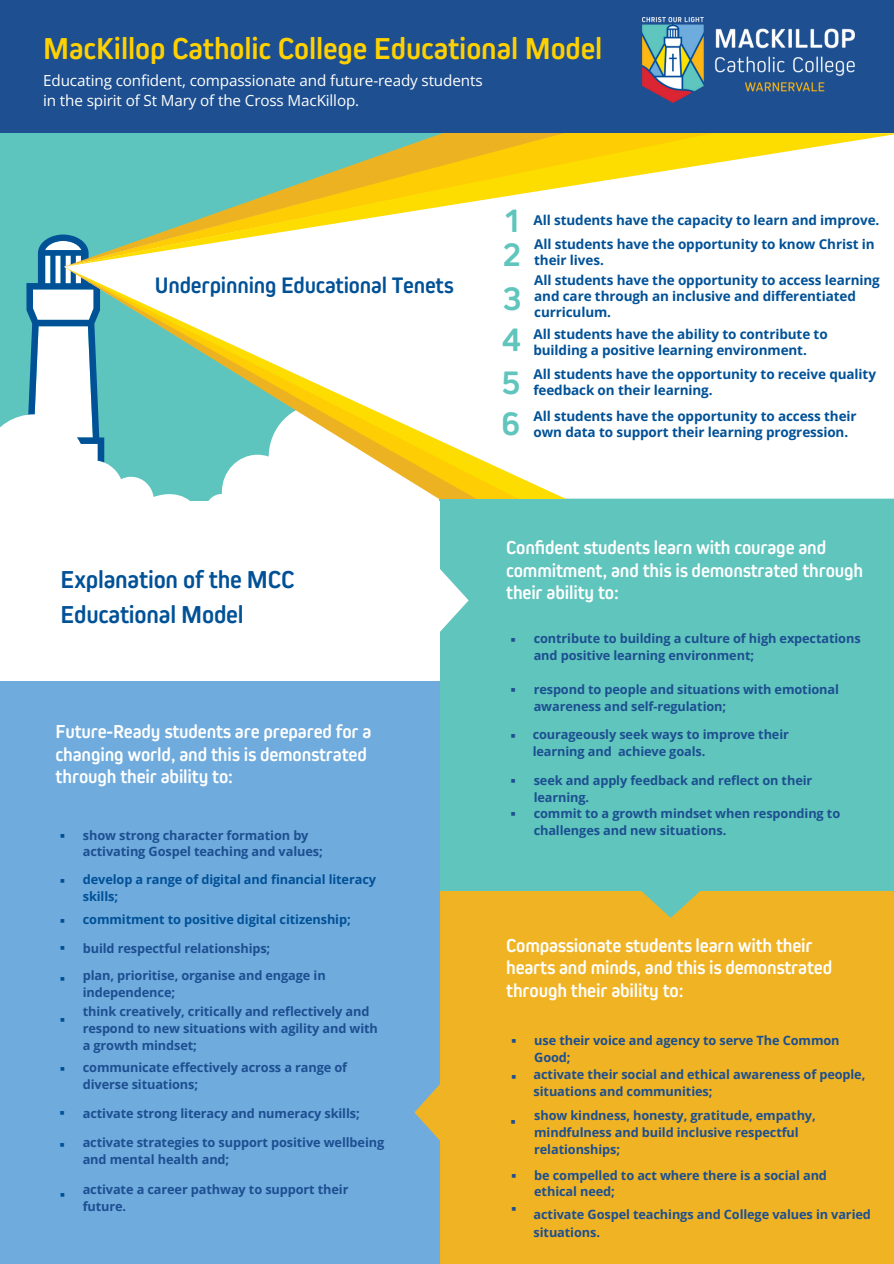
<style>
.page{position:relative;width:894px;height:1264px;background:#fff}
.page>*{position:absolute;margin:0;border:0;box-sizing:border-box;transform-origin:0 0}
.t1{font:700 36px "Kiro";color:#5fc5bd}
.t2{font:700 31.5px "Kiro";letter-spacing:-.005em;color:#ffd100}
.t3{font:700 25.5px/34.8px "Kiro";letter-spacing:-.01em;color:#015197}
.t4{font:700 23.4px "Kiro";letter-spacing:-.01em;color:#015197}
.t5{font:700 19.5px/22.5px "Kiro";letter-spacing:-.01em;color:#fff}
.t6{font:15.3px/20.2px "Open Sans";letter-spacing:-.01em;color:#fffffd}
.t7{font:700 13.5px/15.8px "Open Sans";letter-spacing:-.01em;color:#015197}
.t8{font:13.5px "Noto Sans CJ Ksc";color:#015197}
.t9{font:13.5px "Noto Sans CJ Ksc";color:#1d4f91}
.t10{font:700 12.75px/17px "Open Sans";letter-spacing:-.01em;color:#1d4f91}
.t11{font:700 12.75px/17px "Open Sans";letter-spacing:-.01em;color:#015197}
</style>
<div class="page">
<div style="left:0;top:148px;width:64px;height:86px;background:#5ec5be"></div>
<svg style="left:0;top:234px;width:64px;height:194px"></svg>
<svg style="left:64px;top:267px;width:504px;height:233px"></svg>
<div style="left:439px;top:499px;width:454px;height:392px;background:#5fc5bd"></div>
<div style="left:0;top:678px;width:440px;height:585px;background:#6fabdd"></div>
<div style="left:0;top:501px;width:439px;height:179px;background:#fff"></div>
<svg style="left:439px;top:568px;width:29px;height:64px"></svg>
<div style="left:440px;top:890px;width:453px;height:373px;background:#f0b323"></div>
<svg style="left:638px;top:890px;width:64px;height:27px"></svg>
<svg style="left:64px;top:133px;width:829px;height:134px"></svg>
<div style="left:0;top:0;width:893px;height:133px;background:#1d4f91"></div>
<img style="left:642px;top:18px;width:212px;height:84px">
<svg style="left:414px;top:1084px;width:26px;height:57px"></svg>
<p class="t2" style="left:43px;top:34px;width:560px">MacKillop Catholic College Educational Model</p>
<p class="t6" style="left:43px;top:70px;width:441px">Educating confident, compassionate and future-ready students in the spirit of St Mary of the Cross MacKillop.</p>
<p class="t4" style="left:155px;top:274px;width:300px">Underpinning Educational Tenets</p>
<p class="t1" style="left:501px;top:203px;width:21px">1</p>
<p class="t1" style="left:501px;top:237px;width:21px">2</p>
<p class="t1" style="left:501px;top:281px;width:21px">3</p>
<p class="t1" style="left:501px;top:322px;width:21px">4</p>
<p class="t1" style="left:501px;top:364px;width:21px">5</p>
<p class="t1" style="left:501px;top:405px;width:21px">6</p>
<p class="t7" style="left:533px;top:212px;width:347px">All students have the capacity to learn and improve.</p>
<p class="t7" style="left:534px;top:236px;width:342px">All students have the opportunity to know Christ in their lives.</p>
<p class="t7" style="left:534px;top:272px;width:347px">All students have the opportunity to access learning and care through an inclusive and differentiated curriculum.</p>
<h3 class="t7" style="left:533px;top:326px;width:295px">All students have the ability to contribute to building a positive learning environment.</h3>
<p class="t7" style="left:533px;top:366px;width:344px">All students have the opportunity to receive quality feedback on their learning.</p>
<p class="t7" style="left:533px;top:408px;width:324px">All students have the opportunity to access their own data to support their learning progression.</p>
<h4 class="t3" style="left:61px;top:563px;width:235px">Explanation of the MCC<br>Educational Model</h4>
<p class="t5" style="left:56px;top:721px;width:317px">Future-Ready students are prepared for a changing world, and this is demonstrated through their ability to:</p>
<p class="t8" style="left:56px;top:825px;width:15px">▪</p>
<p class="t8" style="left:56px;top:870px;width:15px">▪</p>
<p class="t8" style="left:56px;top:909px;width:15px">▪</p>
<p class="t8" style="left:56px;top:937px;width:15px">▪</p>
<p class="t8" style="left:56px;top:968px;width:15px">▪</p>
<p class="t8" style="left:56px;top:1008px;width:15px">▪</p>
<p class="t8" style="left:56px;top:1058px;width:15px">▪</p>
<p class="t8" style="left:56px;top:1101px;width:15px">▪</p>
<p class="t8" style="left:56px;top:1134px;width:15px">▪</p>
<p class="t8" style="left:56px;top:1184px;width:15px">▪</p>
<p class="t10" style="left:83px;top:827px;width:241px;line-height:15.9px">show strong character formation by activating Gospel teaching and values;</p>
<p class="t11" style="left:83px;top:871px;width:294px">develop a range of digital and financial literacy skills;</p>
<p class="t11" style="left:83px;top:911px;width:269px">commitment to positive digital citizenship;</p>
<p class="t10" style="left:83px;top:939px;width:189px">build respectful relationships;</p>
<p class="t10" style="left:83px;top:966px;width:244px">plan, prioritise, organise and engage in independence;</p>
<p class="t10" style="left:83px;top:1002px;width:297px">think creatively, critically and reflectively and respond to new situations with agility and with a growth mindset;</p>
<p class="t10" style="left:83px;top:1058px;width:266px">communicate effectively across a range of diverse situations;</p>
<h2 class="t10" style="left:83px;top:1104px;width:278px">activate strong literacy and numeracy skills;</h2>
<p class="t10" style="left:83px;top:1133px;width:303px">activate strategies to support positive wellbeing and mental health and;</p>
<p class="t10" style="left:83px;top:1180px;width:267px">activate a career pathway to support their future.</p>
<p class="t5" style="left:506px;top:537px;width:358px">Confident students learn with courage and commitment, and this is demonstrated through their ability to:</p>
<p class="t9" style="left:506px;top:629px;width:15px">▪</p>
<p class="t9" style="left:506px;top:679px;width:15px">▪</p>
<h3 class="t9" style="left:506px;top:725px;width:15px">▪</h3>
<p class="t9" style="left:506px;top:770px;width:15px">▪</p>
<p class="t9" style="left:506px;top:803px;width:15px">▪</p>
<p class="t10" style="left:533px;top:629px;width:328px">contribute to building a culture of high expectations and positive learning environment;</p>
<p class="t10" style="left:533px;top:680px;width:307px">respond to people and situations with emotional awareness and self-regulation;</p>
<p class="t10" style="left:532px;top:726px;width:258px">courageously seek ways to improve their learning and achieve goals.</p>
<h2 class="t10" style="left:533px;top:771px;width:280px">seek and apply feedback and reflect on their learning.</h2>
<h3 class="t10" style="left:533px;top:804px;width:308px">commit to a growth mindset when responding to challenges and new situations.</h3>
<p class="t5" style="left:506px;top:934px;width:327px">Compassionate students learn with their hearts and minds, and this is demonstrated through their ability to:</p>
<p class="t9" style="left:507px;top:1030px;width:15px">▪</p>
<p class="t9" style="left:507px;top:1066px;width:15px">▪</p>
<p class="t9" style="left:506px;top:1110px;width:15px">▪</p>
<p class="t9" style="left:507px;top:1165px;width:15px">▪</p>
<p class="t9" style="left:507px;top:1198px;width:15px">▪</p>
<p class="t10" style="left:534px;top:1031px;width:307px">use their voice and agency to serve The Common<br>Good;</p>
<p class="t10" style="left:533px;top:1065px;width:333px">activate their social and ethical awareness of people, situations and communities;</p>
<p class="t10" style="left:534px;top:1106px;width:283px">show kindness, honesty, gratitude, empathy, mindfulness and build inclusive respectful relationships;</p>
<p class="t10" style="left:534px;top:1167px;width:294px;line-height:15.9px">be compelled to act where there is a social and ethical need;</p>
<p class="t10" style="left:533px;top:1205px;width:339px">activate Gospel teachings and College values in varied</p>
<p class="t10" style="left:533px;top:1223px;width:68px">situations.</p>
</div>
